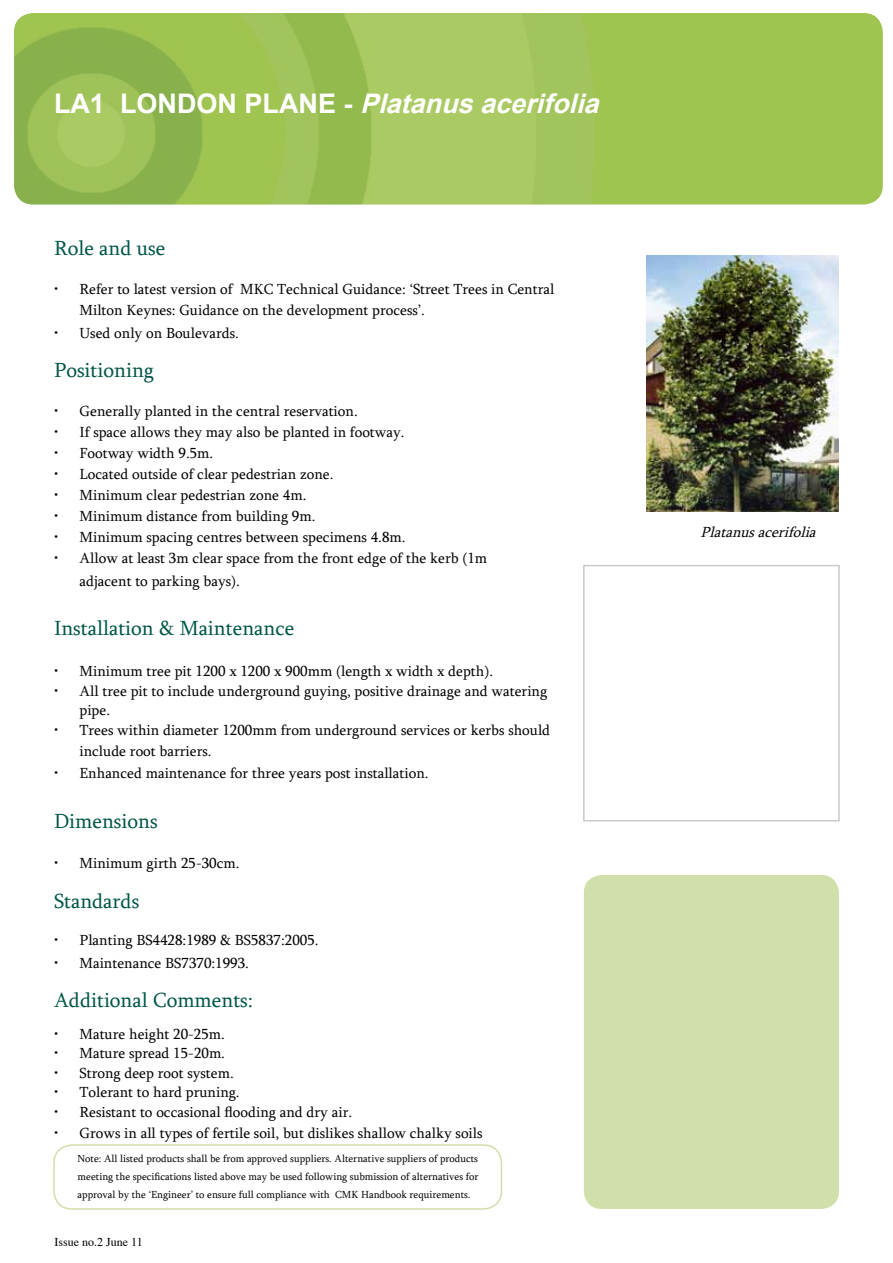
<style>
.page{position:relative;width:893px;height:1263px;background:#fff}
.page>*{position:absolute;margin:0;border:0;box-sizing:border-box;transform-origin:0 0}
.t1{font:italic 700 27px "Arial";color:#fff}
.t2{font:21px "Sylfaen";color:#005747}
.t3{font:15px/21px "Sylfaen";color:#000}
.t4{font:italic 15px "Sylfaen";color:#000}
.t5{font:12px "Times";color:#000}
.t6{font:10.5px/18px "Sylfaen";color:#000;text-align:justify}
.s1{font-style:normal}
</style>
<div class="page">
<div style="left:584px;top:875px;width:255px;height:334px;background:#d1dfaa;border-radius:18px"></div>
<div style="left:53px;top:1144px;width:449px;height:66px;border:2px solid #d1dfaa;border-radius:18px"></div>
<div style="left:14px;top:13px;width:869px;height:192px;background:#a0c450;border-radius:19px"></div>
<img style="left:14px;top:13px;width:675px;height:192px">
<img style="left:647px;top:255px;width:192px;height:257px">
<div style="left:583px;top:565px;width:257px;height:256px;border:2px solid #cacaca"></div>
<h1 class="t1" style="left:54px;top:89px;width:554px"><span class="s1">L A 1 L O N D O N P L A N E -</span> Platanus acerifolia</h1>
<h2 class="t2" style="left:54px;top:234px;width:113px">Role and use</h2>
<p class="t3" style="left:80px;top:278px;width:476px;text-indent:-26px">• Refer to latest version of MKC Technical Guidance: ‘Street Trees in Central<br>Milton Keynes: Guidance on the development process’.</p>
<p class="t3" style="left:54px;top:322px;width:186px">• Used only on Boulevards.</p>
<h2 class="t2" style="left:54px;top:356px;width:101px">Positioning</h2>
<p class="t3" style="left:54px;top:400px;width:305px">• Generally planted in the central reservation.</p>
<p class="t3" style="left:54px;top:421px;width:352px">• If space allows they may also be planted in footway.</p>
<p class="t3" style="left:54px;top:442px;width:161px">• Footway width 9.5m.</p>
<p class="t3" style="left:54px;top:463px;width:281px">• Located outside of clear pedestrian zone.</p>
<p class="t3" style="left:54px;top:484px;width:254px">• Minimum clear pedestrian zone 4m.</p>
<p class="t3" style="left:54px;top:505px;width:263px">• Minimum distance from building 9m.</p>
<p class="t3" style="left:54px;top:526px;width:353px">• Minimum spacing centres between specimens 4.8m.</p>
<p class="t3" style="left:80px;top:546px;width:409px;line-height:22.5px;text-indent:-26px">• Allow at least 3m clear space from the front edge of the kerb (1m adjacent to parking bays).</p>
<h2 class="t2" style="left:54px;top:614px;width:242px">Installation &amp; Maintenance</h2>
<p class="t3" style="left:54px;top:660px;width:441px">• Minimum tree pit 1200 x 1200 x 900mm (length x width x depth).</p>
<p class="t3" style="left:80px;top:680px;width:469px;line-height:19.5px;text-indent:-26px">• All tree pit to include underground guying, positive drainage and watering pipe.</p>
<p class="t3" style="left:80px;top:719px;width:472px;text-indent:-26px">• Trees within diameter 1200mm from underground services or kerbs should include root barriers.</p>
<p class="t3" style="left:54px;top:762px;width:376px">• Enhanced maintenance for three years post installation.</p>
<h2 class="t2" style="left:54px;top:806px;width:105px">Dimensions</h2>
<p class="t3" style="left:54px;top:852px;width:187px">• Minimum girth 25-30cm.</p>
<h2 class="t2" style="left:54px;top:886px;width:87px">Standards</h2>
<p class="t3" style="left:54px;top:929px;width:266px">• Planting BS4428:1989 &amp; BS5837:2005.</p>
<p class="t3" style="left:54px;top:952px;width:196px">• Maintenance BS7370:1993.</p>
<h2 class="t2" style="left:54px;top:986px;width:201px">Additional Comments:</h2>
<p class="t3" style="left:54px;top:1023px;width:173px">• Mature height 20-25m.</p>
<p class="t3" style="left:54px;top:1042px;width:173px">• Mature spread 15-20m.</p>
<p class="t3" style="left:54px;top:1062px;width:181px">• Strong deep root system.</p>
<p class="t3" style="left:54px;top:1081px;width:187px">• Tolerant to hard pruning.</p>
<p class="t3" style="left:54px;top:1101px;width:300px">• Resistant to occasional flooding and dry air.</p>
<p class="t3" style="left:54px;top:1122px;width:430px">• Grows in all types of fertile soil, but dislikes shallow chalky soils</p>
<p class="t6" style="left:78px;top:1149px;width:402px">Note: All listed products shall be from approved suppliers. Alternative suppliers of products meeting the specifications listed above may be used following submission of alternatives for approval by the ‘Engineer’ to ensure full compliance with CMK Handbook requirements.</p>
<p class="t5" style="left:54px;top:1231px;width:90px">Issue no.2 June 11</p>
<p class="t4" style="left:701px;top:522px;width:121px">Platanusacerifolia</p>
</div>
